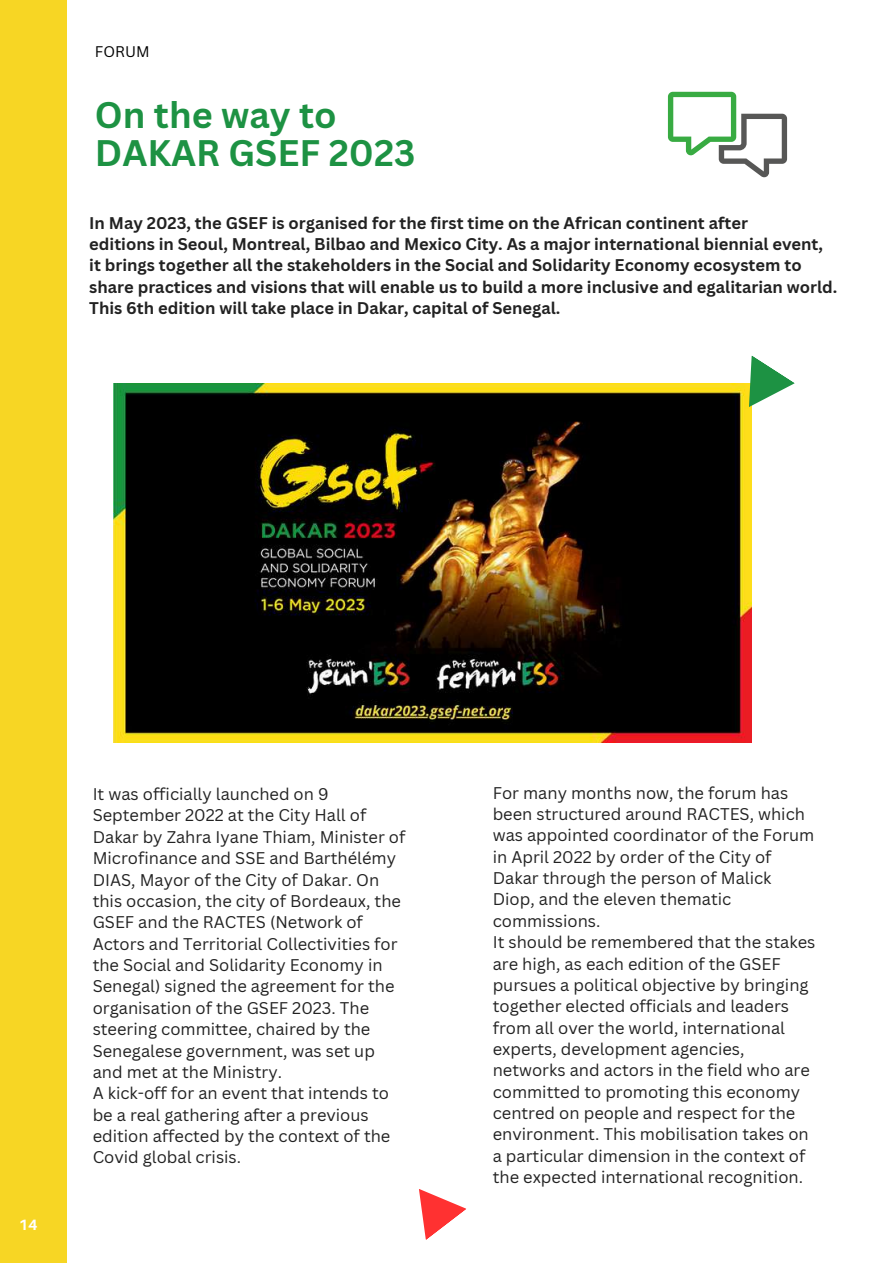
<style>
.page{position:relative;width:893px;height:1264px;background:#fff}
.page>*{position:absolute;margin:0;border:0;box-sizing:border-box;transform-origin:0 0}
.t1{font:700 36px/38.2px "Canva Sans";color:#1d9243}
.t2{font:16.5px/21.3px "Canva Sans";color:#222}
.t3{font:700 16.5px/21.3px "Canva Sans";color:#222}
.t4{font:15px "Canva Sans";color:#000}
.t5{font:700 15px "Aileron";color:#fff}
</style>
<div class="page">
<div style="left:0;top:0;width:67px;height:1262px;background:#f7d624"></div>
<svg style="left:419px;top:1189px;width:47px;height:51px"></svg>
<img style="left:113px;top:384px;width:638px;height:358px">
<svg style="left:668px;top:92px;width:119px;height:85px"></svg>
<svg style="left:748px;top:356px;width:47px;height:51px"></svg>
<p class="t4" style="left:95px;top:41px;width:56px">FORUM</p>
<h1 class="t1" style="left:95px;top:95px;width:322px">On the way to<br>DAKAR GSEF 2023</h1>
<p class="t3" style="left:89px;top:211px;width:749px">In May 2023, the GSEF is organised for the first time on the African continent after<br>editions in Seoul, Montreal, Bilbao and Mexico City. As a major international biennial event, it brings together all the stakeholders in the Social and Solidarity Economy ecosystem to share practices and visions that will enable us to build a more inclusive and egalitarian world.<br>This 6th edition will take place in Dakar, capital of Senegal.</p>
<p class="t5" style="left:19px;top:1215px;width:20px">14</p>
<p class="t2" style="left:93px;top:783px;width:314px">It was officially launched on 9<br>September 2022 at the City Hall of Dakar by Zahra Iyane Thiam, Minister of Microfinance and SSE and Barthélémy DIAS, Mayor of the City of Dakar. On this occasion, the city of Bordeaux, the GSEF and the RACTES (Network of Actors and Territorial Collectivities for the Social and Solidarity Economy in Senegal) signed the agreement for the organisation of the GSEF 2023. The steering committee, chaired by the Senegalese government, was set up and met at the Ministry.<br>A kick-off for an event that intends to be a real gathering after a previous edition affected by the context of the Covid global crisis.</p>
<p class="t2" style="left:492px;top:781px;width:324px">For many months now, the forum has been structured around RACTES, which was appointed coordinator of the Forum in April 2022 by order of the City of Dakar through the person of Malick Diop, and the eleven thematic commissions.<br>It should be remembered that the stakes are high, as each edition of the GSEF pursues a political objective by bringing together elected officials and leaders from all over the world, international experts, development agencies, networks and actors in the field who are committed to promoting this economy centred on people and respect for the environment. This mobilisation takes on a particular dimension in the context of the expected international recognition.</p>
</div>
